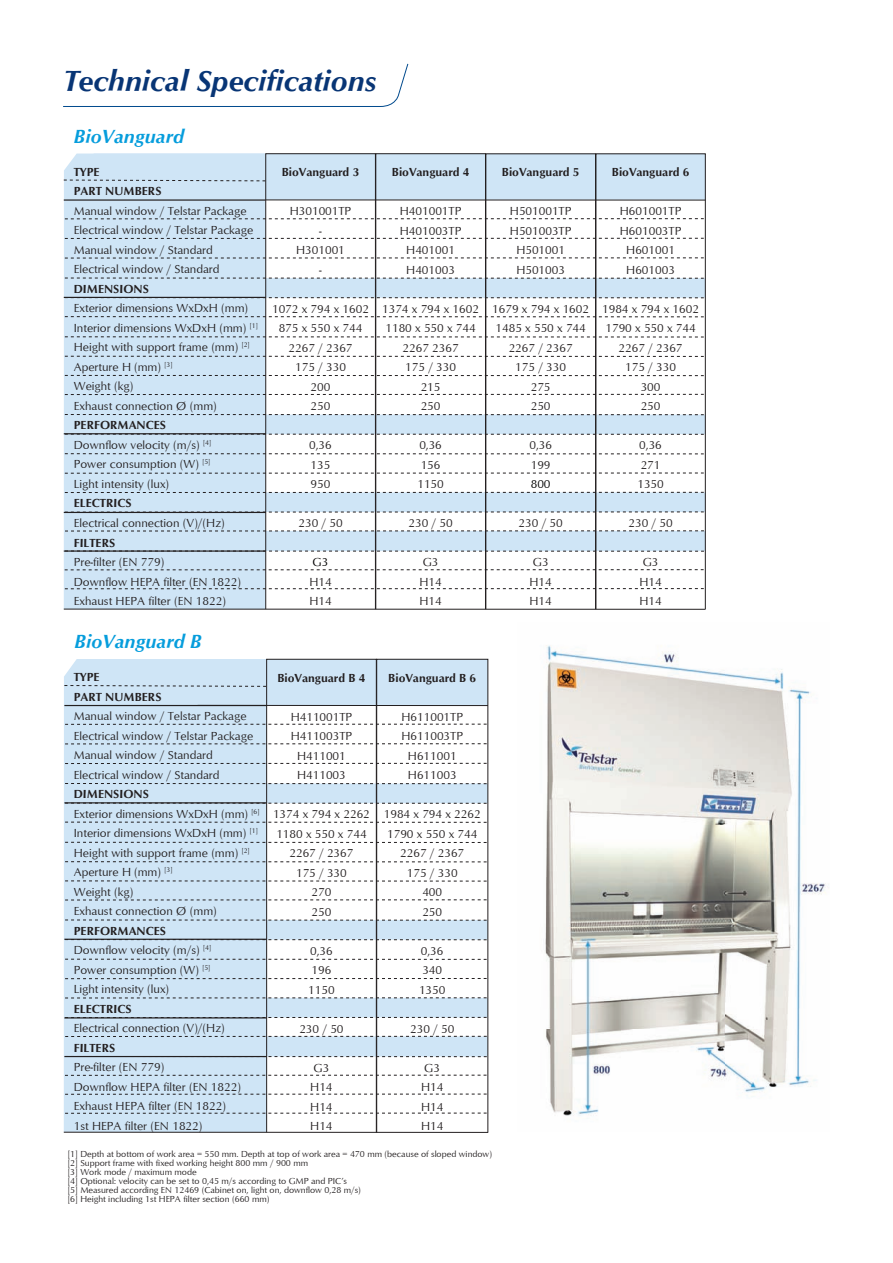
<style>
.page{position:relative;width:893px;height:1263px;background:#fff}
.page>*{position:absolute;margin:0;border:0;box-sizing:border-box;transform-origin:0 0}
.t1{font:italic 700 30px "Optimum";letter-spacing:-.005em;color:#083575}
.t2{font:italic 700 19.5px "Optimum";color:#069ddc}
.t3{font:12px/19.5px "Optimum";color:#231f20}
.t4{font:700 12px/19.5px "Optimum";color:#231f20}
.t5{font:12px "Optimum";color:#000}
.t6{font:9px/9px "Optimum";letter-spacing:-.005em;color:#231f20}
.s1{font-weight:700}
</style>
<div class="page">
<div style="left:64px;top:201px;width:202px;height:408px;background:#cfe5f6"></div>
<div style="left:63px;top:154px;width:640px;height:46px;background:#cfe5f6"></div>
<svg style="left:65px;top:218px;width:638px;height:1px"></svg>
<svg style="left:65px;top:238px;width:638px;height:1px"></svg>
<svg style="left:65px;top:258px;width:638px;height:1px"></svg>
<svg style="left:65px;top:278px;width:638px;height:20px;background:#c9deee"></svg>
<svg style="left:65px;top:316px;width:638px;height:1px"></svg>
<svg style="left:65px;top:337px;width:638px;height:1px"></svg>
<svg style="left:65px;top:375px;width:638px;height:1px"></svg>
<svg style="left:65px;top:394px;width:638px;height:1px"></svg>
<svg style="left:65px;top:414px;width:638px;height:21px;background:#c7dbeb"></svg>
<svg style="left:65px;top:453px;width:638px;height:1px"></svg>
<svg style="left:65px;top:473px;width:638px;height:1px"></svg>
<svg style="left:65px;top:492px;width:638px;height:21px;background:#c8dcec"></svg>
<hr style="left:64px;top:609px;width:641px;height:1px;background:#231f20">
<hr style="left:64px;top:433px;width:202px;height:1px;background:#231f20">
<hr style="left:64px;top:550px;width:202px;height:2px;background:#231f20">
<hr style="left:64px;top:512px;width:202px;height:1px;background:#231f20">
<hr style="left:64px;top:297px;width:202px;height:1px;background:#231f20">
<hr style="left:64px;top:199px;width:202px;height:2px;background:#231f20">
<svg style="left:65px;top:356px;width:638px;height:1px"></svg>
<div style="left:266px;top:154px;width:110px;height:455px;border:1px solid #231f20"></div>
<div style="left:376px;top:154px;width:110px;height:455px;border:1px solid #231f20"></div>
<div style="left:486px;top:154px;width:110px;height:455px;border:1px solid #231f20"></div>
<svg style="left:63px;top:63px;width:346px;height:44px"></svg>
<svg style="left:65px;top:531px;width:640px;height:21px;background:#c6daea"></svg>
<hr style="left:266px;top:200px;width:440px;height:1px;background:#231f20">
<img style="left:545px;top:645px;width:281px;height:471px">
<svg style="left:65px;top:569px;width:639px;height:1px"></svg>
<svg style="left:65px;top:588px;width:639px;height:1px"></svg>
<div style="left:64px;top:706px;width:202px;height:426px;background:#cfe5f6"></div>
<div style="left:64px;top:659px;width:422px;height:46px;background:#cfe5f6"></div>
<svg style="left:65px;top:724px;width:421px;height:1px"></svg>
<svg style="left:65px;top:743px;width:421px;height:1px"></svg>
<svg style="left:65px;top:763px;width:421px;height:1px"></svg>
<svg style="left:65px;top:783px;width:421px;height:21px;background:#c6daea"></svg>
<svg style="left:65px;top:822px;width:421px;height:1px"></svg>
<svg style="left:65px;top:842px;width:421px;height:1px"></svg>
<svg style="left:65px;top:881px;width:421px;height:1px"></svg>
<svg style="left:65px;top:899px;width:421px;height:1px"></svg>
<svg style="left:65px;top:920px;width:421px;height:20px;background:#c9deef"></svg>
<svg style="left:65px;top:959px;width:421px;height:1px"></svg>
<svg style="left:65px;top:978px;width:421px;height:1px"></svg>
<svg style="left:65px;top:997px;width:421px;height:21px;background:#c9dded"></svg>
<hr style="left:64px;top:1132px;width:424px;height:1px;background:#231f20">
<hr style="left:64px;top:939px;width:203px;height:1px;background:#231f20">
<hr style="left:64px;top:1056px;width:203px;height:1px;background:#231f20">
<hr style="left:64px;top:1017px;width:203px;height:1px;background:#231f20">
<hr style="left:64px;top:802px;width:202px;height:1px;background:#231f20">
<hr style="left:64px;top:705px;width:203px;height:1px;background:#231f20">
<svg style="left:65px;top:861px;width:421px;height:1px"></svg>
<svg style="left:65px;top:1036px;width:421px;height:21px;background:#c6daea"></svg>
<hr style="left:198px;top:705px;width:290px;height:1px;background:#231f20">
<svg style="left:65px;top:1075px;width:421px;height:1px"></svg>
<svg style="left:65px;top:1094px;width:421px;height:1px"></svg>
<div style="left:266px;top:659px;width:110px;height:473px;border:1px solid #231f20"></div>
<div style="left:376px;top:659px;width:112px;height:474px;border:1px solid #231f20"></div>
<svg style="left:65px;top:1113px;width:422px;height:1px"></svg>
<h1 class="t1" style="left:63px;top:64px;width:314px">Technical Specifications</h1>
<h2 class="t2" style="left:74px;top:125px;width:112px">BioVanguard</h2>
<p class="t4" style="left:74px;top:162px;width:89px">TYPE<br>PART NUMBERS</p>
<p class="t3" style="left:74px;top:201px;width:181px">Manual window / Telstar Package<br>Electrical window / Telstar Package<br>Manual window / Standard<br>Electrical window / Standard</p>
<p class="t4" style="left:74px;top:279px;width:77px">DIMENSIONS</p>
<p class="t3" style="left:74px;top:298px;width:185px">Exterior dimensions WxDxH (mm)<br>Interior dimensions WxDxH (mm) <sup>[1]<br></sup>Height with support frame (mm) <sup>[2]<br></sup>Aperture H (mm) <sup>[3]<br></sup>Weight (kg)<br>Exhaust connection Ø (mm)</p>
<p class="t3" style="left:74px;top:415px;width:139px"><span class="s1">PERFORMANCES<br></span>Downflow velocity (m/s) <sup>[4]<br></sup>Power consumption (W) <sup>[5]<br></sup>Light intensity (lux)</p>
<p class="t4" style="left:74px;top:494px;width:59px">ELECTRICS</p>
<p class="t3" style="left:74px;top:513px;width:153px">Electrical connection (V)/(Hz)</p>
<p class="t4" style="left:74px;top:533px;width:43px">FILTERS</p>
<p class="t3" style="left:74px;top:552px;width:169px">Pre-filter (EN 779)<br>Downflow HEPA filter (EN 1822)<br>Exhaust HEPA filter (EN 1822)</p>
<h2 class="t2" style="left:75px;top:630px;width:129px">BioVanguard B</h2>
<p class="t4" style="left:74px;top:667px;width:89px">TYPE<br>PART NUMBERS</p>
<p class="t3" style="left:74px;top:706px;width:181px">Manual window / Telstar Package<br>Electrical window / Telstar Package<br>Manual window / Standard<br>Electrical window / Standard</p>
<p class="t3" style="left:74px;top:784px;width:187px"><span class="s1">DIMENSIONS<br></span>Exterior dimensions WxDxH (mm) <sup>[6]<br></sup>Interior dimensions WxDxH (mm) <sup>[1]<br></sup>Height with support frame (mm) <sup>[2]<br></sup>Aperture H (mm) <sup>[3]<br></sup>Weight (kg)<br>Exhaust connection Ø (mm)</p>
<p class="t3" style="left:74px;top:921px;width:139px"><span class="s1">PERFORMANCES<br></span>Downflow velocity (m/s) <sup>[4]<br></sup>Power consumption (W) <sup>[5]<br></sup>Light intensity (lux)</p>
<p class="t4" style="left:74px;top:999px;width:59px">ELECTRICS</p>
<p class="t3" style="left:74px;top:1018px;width:153px">Electrical connection (V)/(Hz)</p>
<p class="t4" style="left:74px;top:1038px;width:43px">FILTERS</p>
<p class="t3" style="left:74px;top:1057px;width:169px">Pre-filter (EN 779)<br>Downflow HEPA filter (EN 1822)<br>Exhaust HEPA filter (EN 1822)<br>1st HEPA filter (EN 1822)</p>
<p class="t4" style="left:282px;top:162px;width:79px">BioVanguard 3</p>
<p class="t3" style="left:290px;top:201px;width:63px;text-align:center">H301001TP -<br>H301001<br>-</p>
<p class="t3" style="left:272px;top:299px;width:98px;text-align:center">1072 x 794 x 1602<br>875 x 550 x 744<br>2267 / 2367<br>175 / 330<br>200<br>250</p>
<p class="t3" style="left:309px;top:435px;width:24px;text-align:justify">0,36<br>135<br>950</p>
<p class="t3" style="left:298px;top:513px;width:46px">230 / 50</p>
<p class="t5" style="left:313px;top:555px;width:17px">G3</p>
<p class="t3" style="left:309px;top:572px;width:24px">H14<br>H14</p>
<p class="t4" style="left:277px;top:668px;width:89px">BioVanguard B 4</p>
<p class="t3" style="left:291px;top:707px;width:63px;text-align:center">H411001TP<br>H411003TP<br>H411001<br>H411003</p>
<p class="t3" style="left:273px;top:804px;width:98px;text-align:center">1374 x 794 x 2262<br>1180 x 550 x 744<br>2267 / 2367<br>175 / 330<br>270<br>250</p>
<p class="t3" style="left:308px;top:941px;width:28px">0,36<br>196<br>1150</p>
<p class="t3" style="left:299px;top:1019px;width:46px">230 / 50</p>
<p class="t3" style="left:310px;top:1058px;width:24px">G3<br>H14<br>H14<br>H14</p>
<p class="t4" style="left:392px;top:162px;width:79px">BioVanguard 4</p>
<p class="t3" style="left:400px;top:201px;width:63px;text-align:center">H401001TP<br>H401003TP<br>H401001<br>H401003</p>
<p class="t3" style="left:382px;top:299px;width:98px;text-align:center">1374 x 794 x 1602<br>1180 x 550 x 744<br>2267 2367<br>175 / 330<br>215<br>250</p>
<p class="t3" style="left:417px;top:435px;width:28px">0,36<br>156<br>1150</p>
<p class="t3" style="left:409px;top:513px;width:46px">230 / 50</p>
<p class="t3" style="left:419px;top:552px;width:24px">G3<br>H14<br>H14</p>
<p class="t4" style="left:502px;top:162px;width:79px">BioVanguard 5</p>
<p class="t3" style="left:510px;top:201px;width:63px;text-align:center">H501001TP<br>H501003TP<br>H501001<br>H501003</p>
<p class="t3" style="left:492px;top:299px;width:98px;text-align:center">1679 x 794 x 1602<br>1485 x 550 x 744<br>2267 / 2367<br>175 / 330<br>275<br>250</p>
<p class="t3" style="left:529px;top:435px;width:24px">0,36<br>199</p>
<p class="t5" style="left:531px;top:477px;width:21px">800</p>
<p class="t3" style="left:519px;top:513px;width:46px">230 / 50</p>
<p class="t3" style="left:529px;top:552px;width:24px">G3<br>H14<br>H14</p>
<p class="t4" style="left:388px;top:668px;width:89px">BioVanguard B 6</p>
<p class="t3" style="left:402px;top:707px;width:63px;text-align:center">H611001TP<br>H611003TP<br>H611001<br>H611003</p>
<p class="t3" style="left:384px;top:804px;width:98px;text-align:center">1984 x 794 x 2262<br>1790 x 550 x 744<br>2267 / 2367<br>175 / 330<br>400<br>250</p>
<p class="t3" style="left:419px;top:941px;width:28px">0,36<br>340<br>1350</p>
<p class="t3" style="left:410px;top:1019px;width:46px">230 / 50</p>
<p class="t3" style="left:421px;top:1058px;width:24px">G3<br>H14<br>H14<br>H14</p>
<p class="t6" style="left:68px;top:1149px;width:426px">[1] Depth at bottom of work area = 550 mm. Depth at top of work area = 470 mm (because of sloped window) [2] Support frame with fixed working height 800 mm / 900 mm<br>[3] Work mode / maximum mode<br>[4] Optional: velocity can be set to 0,45 m/s according to GMP and PIC’s<br>[5] Measured according EN 12469 (Cabinet on, light on, downflow 0,28 m/s)<br>[6] Height including 1st HEPA filter section (660 mm)</p>
<p class="t4" style="left:612px;top:162px;width:79px">BioVanguard 6</p>
<p class="t3" style="left:620px;top:201px;width:63px;text-align:center">H601001TP<br>H601003TP<br>H601001<br>H601003</p>
<p class="t3" style="left:602px;top:299px;width:98px;text-align:center">1984 x 794 x 1602<br>1790 x 550 x 744<br>2267 / 2367<br>175 / 330<br>300<br>250</p>
<p class="t3" style="left:637px;top:435px;width:28px">0,36<br>271<br>1350</p>
<p class="t3" style="left:628px;top:513px;width:46px">230 / 50</p>
<p class="t3" style="left:639px;top:552px;width:24px">G3<br>H14<br>H14</p>
</div>
